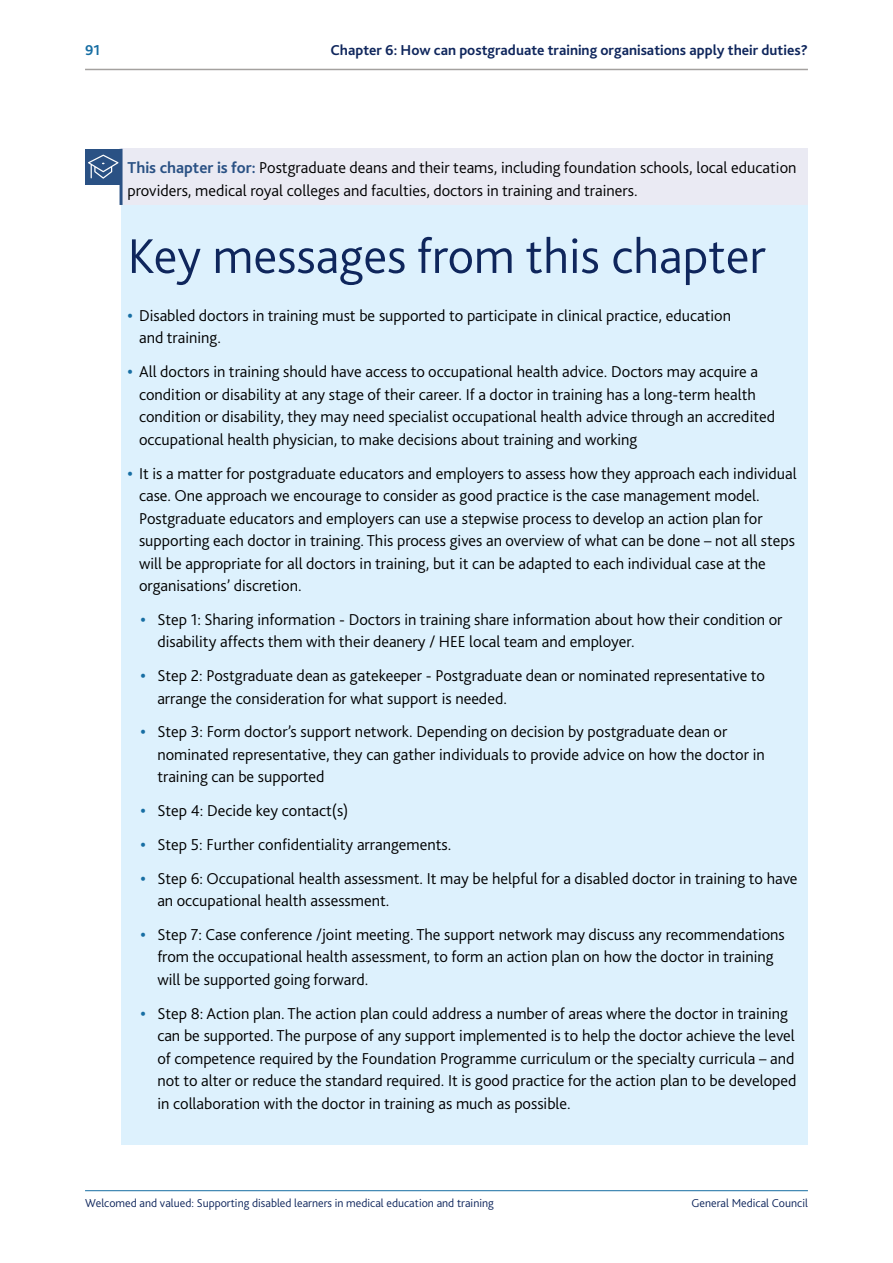
<style>
.page{position:relative;width:893px;height:1263px;background:#fff}
.page>*{position:absolute;margin:0;border:0;box-sizing:border-box;transform-origin:0 0}
.t1{font:300 51px "Bliss 2";color:#0f265c}
.t2{font:300 16.5px/22.5px "Bliss 2";color:#000}
.t3{font:700 15px "Bliss 2";color:#0f265c}
.t4{font:700 15px "Bliss 2";color:#176ea3}
.t5{font:300 12px "Bliss 2";color:#0f265c}
.s1{font-weight:700;color:#2a5184}
.s2{font-weight:700;color:#176ea3}
</style>
<div class="page">
<hr style="left:85px;top:69px;width:723px;height:1px;background:#a4a19f">
<hr style="left:85px;top:1190px;width:723px;height:1px;background:#176ea3">
<div style="left:121px;top:206px;width:687px;height:939px;background:#ddf1fd"></div>
<div style="left:121px;top:149px;width:687px;height:56px;background:#eaeaf3"></div>
<div style="left:85px;top:149px;width:36px;height:35px;background:#2a5184"></div>
<svg style="left:88px;top:155px;width:31px;height:24px"></svg>
<hr style="left:120px;top:149px;width:3px;height:56px;background:#2a5184">
<p class="t4" style="left:85px;top:41px;width:17px">91</p>
<p class="t3" style="left:331px;top:41px;width:479px">Chapter 6: How can postgraduate training organisations apply their duties?</p>
<p class="t2" style="left:128px;top:156px;width:670px"><span class="s1">This chapter is for:</span> Postgraduate deans and their teams, including foundation schools, local education providers, medical royal colleges and faculties, doctors in training and trainers.</p>
<h1 class="t1" style="left:128px;top:224px;width:640px">Key messages from this chapter</h1>
<p class="t2" style="left:139px;top:304px;width:593px;text-indent:-11px"><span class="s2">•</span> Disabled doctors in training must be supported to participate in clinical practice, education and training.</p>
<p class="t2" style="left:139px;top:360px;width:637px;text-indent:-11px"><span class="s2">•</span> All doctors in training should have access to occupational health advice. Doctors may acquire a condition or disability at any stage of their career. If a doctor in training has a long-term health condition or disability, they may need specialist occupational health advice through an accredited occupational health physician, to make decisions about training and working</p>
<p class="t2" style="left:139px;top:461px;width:659px;text-indent:-11px"><span class="s2">•</span> It is a matter for postgraduate educators and employers to assess how they approach each individual case. One approach we encourage to consider as good practice is the case management model.<br>Postgraduate educators and employers can use a stepwise process to develop an action plan for supporting each doctor in training. This process gives an overview of what can be done – not all steps will be appropriate for all doctors in training, but it can be adapted to each individual case at the organisations’ discretion.</p>
<p class="t2" style="left:157px;top:608px;width:627px;text-indent:-17px"><span class="s2">•</span> Step 1: Sharing information - Doctors in training share information about how their condition or disability affects them with their deanery / HEE local team and employer.</p>
<p class="t2" style="left:157px;top:664px;width:609px;text-indent:-17px"><span class="s2">•</span> Step 2: Postgraduate dean as gatekeeper - Postgraduate dean or nominated representative to arrange the consideration for what support is needed.</p>
<p class="t2" style="left:157px;top:720px;width:609px;text-indent:-17px"><span class="s2">•</span> Step 3: Form doctor’s support network. Depending on decision by postgraduate dean or nominated representative, they can gather individuals to provide advice on how the doctor in training can be supported</p>
<p class="t2" style="left:140px;top:799px;width:210px"><span class="s2">•</span> Step 4: Decide key contact(s)</p>
<p class="t2" style="left:140px;top:833px;width:313px"><span class="s2">•</span> Step 5: Further confidentiality arrangements.</p>
<p class="t2" style="left:157px;top:866px;width:642px;text-indent:-17px"><span class="s2">•</span> Step 6: Occupational health assessment. It may be helpful for a disabled doctor in training to have an occupational health assessment.</p>
<p class="t2" style="left:157px;top:923px;width:629px;text-indent:-17px"><span class="s2">•</span> Step 7: Case conference /joint meeting. The support network may discuss any recommendations from the occupational health assessment, to form an action plan on how the doctor in training will be supported going forward.</p>
<p class="t2" style="left:157px;top:1001px;width:641px;text-indent:-17px"><span class="s2">•</span> Step 8: Action plan. The action plan could address a number of areas where the doctor in training can be supported. The purpose of any support implemented is to help the doctor achieve the level of competence required by the Foundation Programme curriculum or the specialty curricula – and not to alter or reduce the standard required. It is good practice for the action plan to be developed in collaboration with the doctor in training as much as possible.</p>
<p class="t5" style="left:85px;top:1196px;width:410px">Welcomed and valued: Supporting disabled learners in medical education and training</p>
<p class="t5" style="left:691px;top:1196px;width:118px">General Medical Council</p>
</div>
